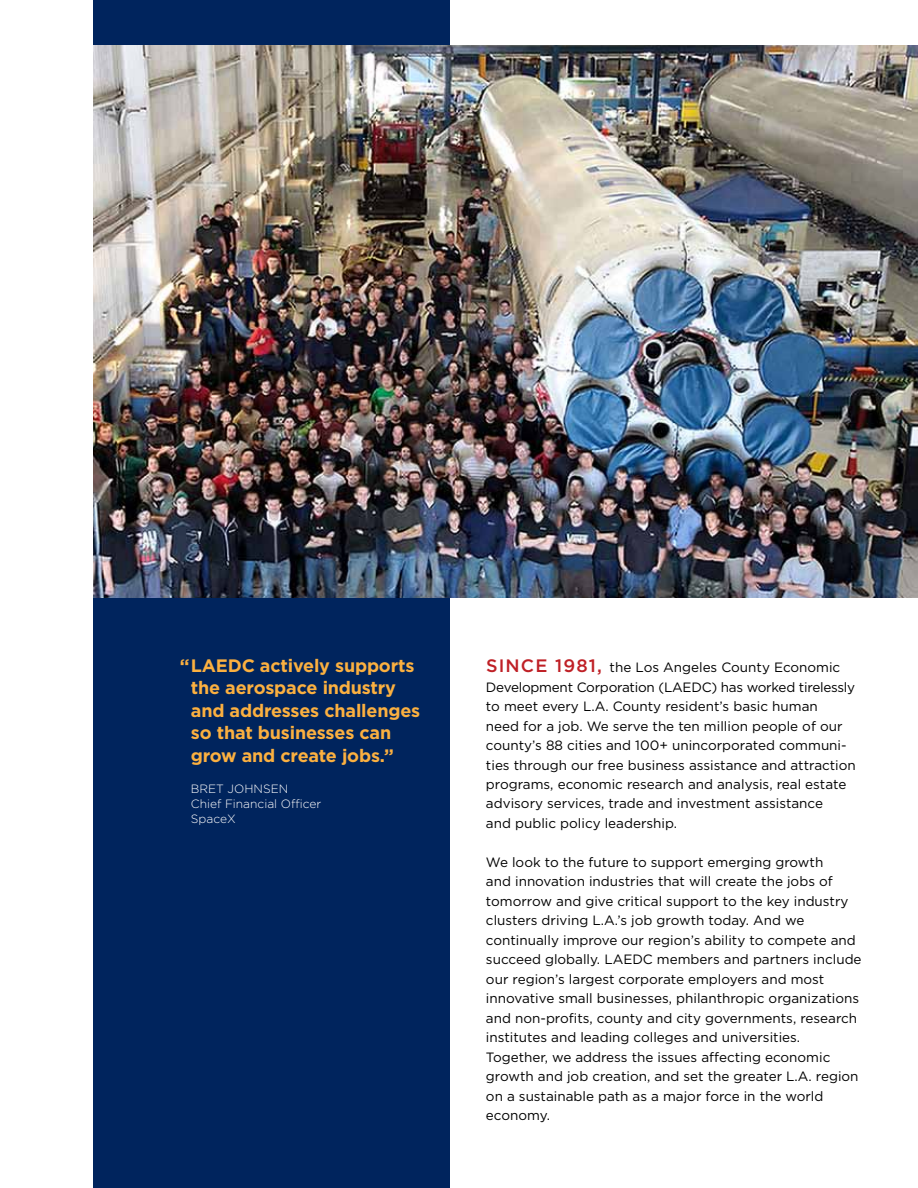
<style>
.page{position:relative;width:918px;height:1188px;background:#fff}
.page>*{position:absolute;margin:0;border:0;box-sizing:border-box;transform-origin:0 0}
.t1{font:700 18px/22.5px "Gotham";letter-spacing:-.01em;color:#fbb040}
.t2{font:13.5px/19.5px "Gotham";color:#000}
.t3{font:300 12px "Gotham";color:#fff}
.s1{font-weight:500;font-size:18px;color:#bf2026}
</style>
<div class="page">
<div style="left:94px;top:0;width:356px;height:1188px;background:#00245d"></div>
<img style="left:94px;top:45px;width:824px;height:552px">
<h1 class="t1" style="left:191px;top:654px;width:231px;text-indent:-11px">“LAEDC actively supports the aerospace industry and addresses challenges so that businesses can grow and create jobs.”</h1>
<p class="t3" style="left:191px;top:782px;width:99px">Bret Johnsen</p>
<p class="t3" style="left:191px;top:797px;width:132px">Chief Financial Officer</p>
<p class="t3" style="left:173px;top:812px;width:64px">S paceX</p>
<p class="t2" style="left:486px;top:657px;width:371px"><span class="s1">SINCE 1981,</span> the Los Angeles County Economic Development Corporation (LAEDC) has worked tirelessly to meet every L.A. County resident’s basic human<br>need for a job. We serve the ten million people of our county’s 88 cities and 100+ unincorporated communi&shy;ties through our free business assistance and attraction programs, economic research and analysis, real estate advisory services, trade and investment assistance<br>and public policy leadership.</p>
<p class="t2" style="left:486px;top:852px;width:377px">We look to the future to support emerging growth<br>and innovation industries that will create the jobs of tomorrow and give critical support to the key industry clusters driving L.A.’s job growth today. And we continually improve our region’s ability to compete and succeed globally. LAEDC members and partners include our region’s largest corporate employers and most innovative small businesses, philanthropic organizations and non-profits, county and city governments, research institutes and leading colleges and universities.<br>Together, we address the issues affecting economic growth and job creation, and set the greater L.A. region on a sustainable path as a major force in the world economy.</p>
</div>
